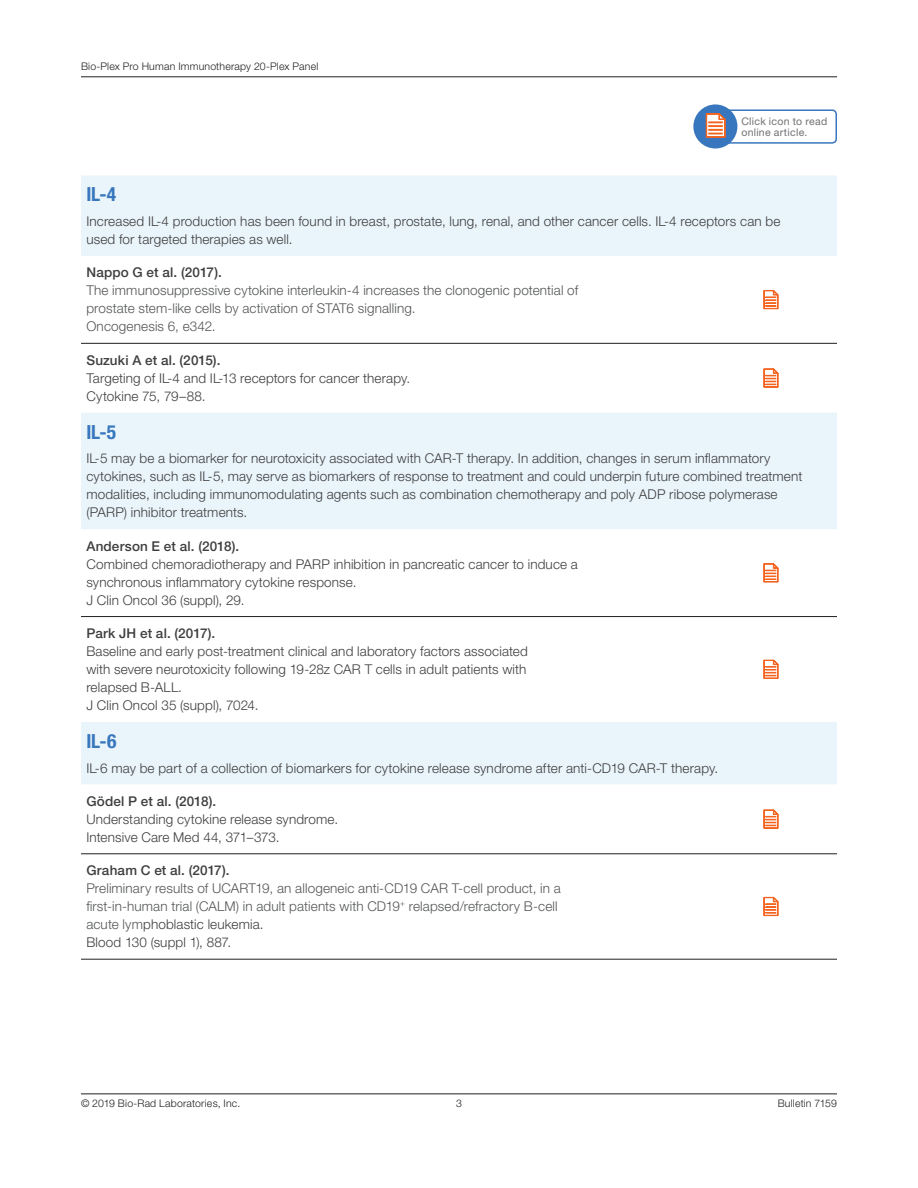
<style>
.page{position:relative;width:918px;height:1188px;background:#fff}
.page>*{position:absolute;margin:0;border:0;box-sizing:border-box;transform-origin:0 0}
.t1{font:700 condensed 19.5px "Helvetica Neue LT Std";color:#3877bd}
.t2{font:300 13.5px/18px "Helvetica Neue LT Std";letter-spacing:.01em;color:#3e3e3f}
.t3{font:300 13.5px/18px "Helvetica Neue LT Std";letter-spacing:.01em;color:#545557}
.t4{font:500 13.5px "Helvetica Neue LT Std";letter-spacing:.01em;color:#3e3e3f}
.t5{font:300 10.5px "Helvetica Neue LT Std";letter-spacing:.02em;color:#231f20}
.t6{font:10.5px/10.5px "Helvetica Neue LT Std";letter-spacing:.025em;color:#717074}
.s1{color:#3e3e3f}
</style>
<div class="page">
<hr style="left:81px;top:77px;width:756px;height:1px;background:#231f20">
<hr style="left:81px;top:1094px;width:756px;height:1px;background:#231f20">
<svg style="left:81px;top:176px;width:756px;height:608px"></svg>
<hr style="left:81px;top:343px;width:648px;height:1px;background:#231f20">
<hr style="left:729px;top:343px;width:108px;height:1px;background:#231f20">
<hr style="left:81px;top:616px;width:648px;height:1px;background:#231f20">
<hr style="left:729px;top:616px;width:108px;height:1px;background:#231f20">
<hr style="left:81px;top:959px;width:648px;height:1px;background:#231f20">
<hr style="left:729px;top:959px;width:108px;height:1px;background:#231f20">
<hr style="left:81px;top:854px;width:648px;height:1px;background:#231f20">
<hr style="left:729px;top:854px;width:108px;height:1px;background:#231f20">
<svg style="left:763px;top:289px;width:16px;height:62px"></svg>
<svg style="left:763px;top:367px;width:16px;height:63px"></svg>
<svg style="left:763px;top:562px;width:16px;height:63px"></svg>
<svg style="left:763px;top:659px;width:16px;height:62px"></svg>
<svg style="left:763px;top:809px;width:16px;height:46px"></svg>
<svg style="left:763px;top:896px;width:16px;height:21px"></svg>
<div style="left:705px;top:109px;width:132px;height:35px;border:2px solid #3877bd;border-radius:4px"></div>
<div style="left:693px;top:104px;width:44px;height:44px;background:#3877bd;border-radius:50%"></div>
<svg style="left:706px;top:113px;width:20px;height:25px"></svg>
<p class="t5" style="left:81px;top:60px;width:239px">Bio-Plex Pro Human Immunotherapy 20-Plex Panel</p>
<p class="t6" style="left:741px;top:116px;width:87px">Click icon to read online article.</p>
<h1 class="t1" style="left:86px;top:183px;width:31px">IL-4</h1>
<p class="t2" style="left:86px;top:212px;width:696px">Increased IL-4 production has been found in breast, prostate, lung, renal, and other cancer cells. IL-4 receptors can be used for targeted therapies as well.</p>
<p class="t4" style="left:86px;top:265px;width:137px">Nappo G et al. (2017).</p>
<p class="t3" style="left:86px;top:281px;width:493px">The immunosuppressive cytokine interleukin-4 increases the clonogenic potential of prostate stem-like cells by activation of STAT6 signalling.<br>Oncogenesis 6, e342.</p>
<p class="t4" style="left:86px;top:352px;width:136px">Suzuki A et al. (2015).</p>
<p class="t2" style="left:86px;top:369px;width:325px">Targeting of IL-4 and IL-13 receptors for cancer therapy.<br>Cytokine 75, 79–88.</p>
<h1 class="t1" style="left:86px;top:420px;width:31px">IL-5</h1>
<p class="t2" style="left:86px;top:449px;width:717px">IL-5 may be a biomarker for neurotoxicity associated with CAR-T therapy. In addition, changes in serum inflammatory cytokines, such as IL-5, may serve as biomarkers of response to treatment and could underpin future combined treatment modalities, including immunomodulating agents such as combination chemotherapy and poly ADP ribose polymerase (PARP) inhibitor treatments.</p>
<p class="t4" style="left:86px;top:538px;width:154px">Anderson E et al. (2018).</p>
<p class="t2" style="left:86px;top:555px;width:493px">Combined chemoradiotherapy and PARP inhibition in pancreatic cancer to induce a synchronous inflammatory cytokine response.<br>J Clin Oncol 36 (suppl), 29.</p>
<p class="t4" style="left:86px;top:625px;width:130px">Park JH et al. (2017).</p>
<p class="t2" style="left:86px;top:642px;width:443px">Baseline and early post-treatment clinical and laboratory factors associated with severe neurotoxicity following 19-28z CAR T cells in adult patients with relapsed B-ALL.<br>J Clin Oncol 35 (suppl), 7024.</p>
<h1 class="t1" style="left:86px;top:729px;width:32px">IL-6</h1>
<p class="t2" style="left:86px;top:758px;width:633px">IL-6 may be part of a collection of biomarkers for cytokine release syndrome after anti-CD19 CAR-T therapy.</p>
<p class="t4" style="left:86px;top:793px;width:131px">Gödel P et al. (2018).</p>
<p class="t2" style="left:86px;top:810px;width:253px">Understanding cytokine release syndrome.<br>Intensive Care Med 44, 371–373.</p>
<p class="t4" style="left:86px;top:862px;width:145px">Graham C et al. (2017).</p>
<p class="t3" style="left:86px;top:879px;width:476px">Preliminary results of UCART19, an allogeneic anti-CD19 CAR T-cell product, in a first-in-human trial (CALM) in adult patients with CD19<sup>+</sup> relapsed/refractory B-cell acute lym<span class="s1">phoblastic leukemia.<br>Blood 130 (suppl 1), 887.</span></p>
<p class="t5" style="left:81px;top:1097px;width:161px">© 2019 Bio-Rad Laboratories, Inc.</p>
<p class="t5" style="left:456px;top:1097px;width:7px">3</p>
<p class="t5" style="left:778px;top:1097px;width:61px">Bulletin 7159</p>
</div>
